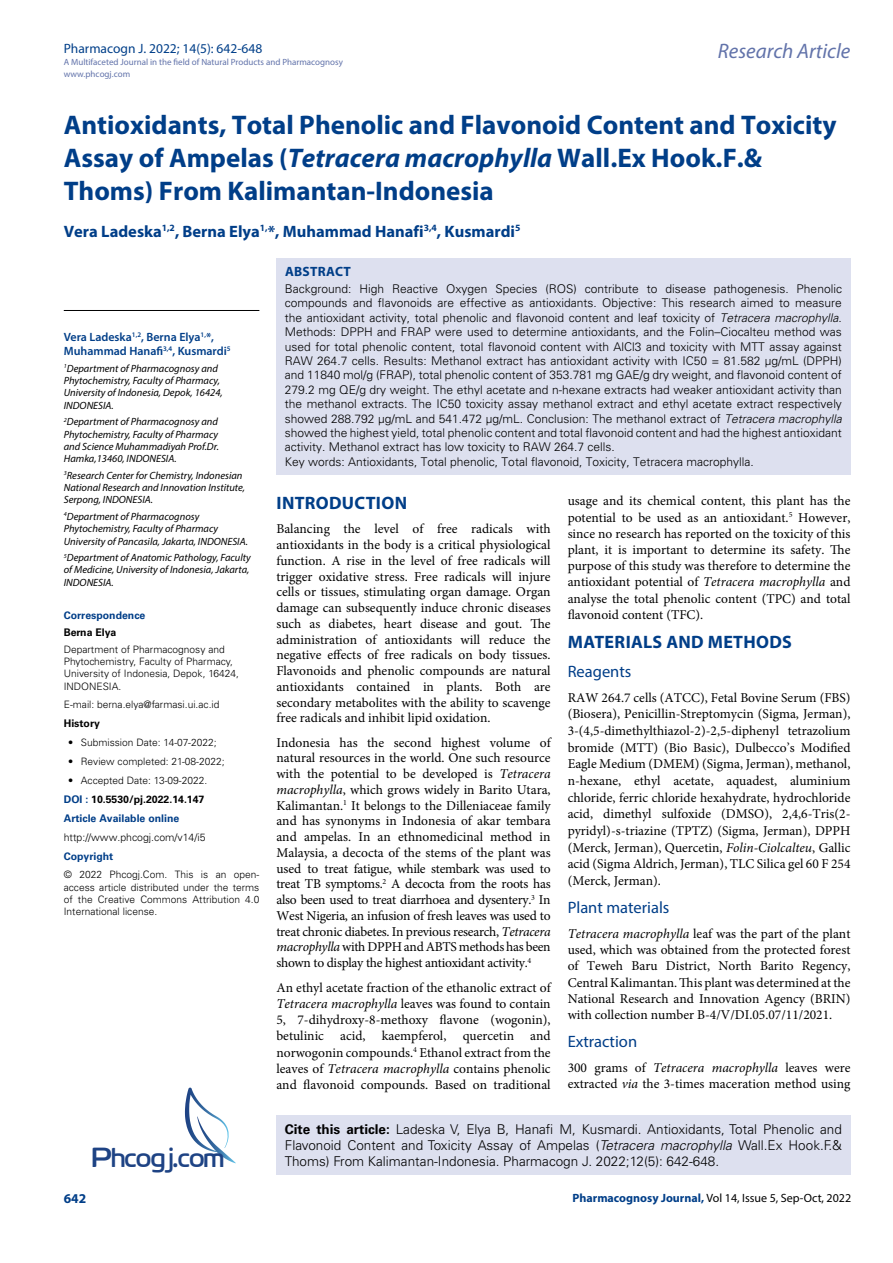
<style>
.page{position:relative;width:893px;height:1263px;background:#fff}
.page>*{position:absolute;margin:0;border:0;box-sizing:border-box;transform-origin:0 0}
.t1{font:27.6px "Cloud World";color:#1e4384}
.t2{font:700 27px/33px "Myriad Pro";color:#003e88}
.t3{font:italic 21px "Myriad Pro";color:#6273aa}
.t4{font:700 18px "Myriad Pro";letter-spacing:.02em;color:#003e88}
.t5{font:700 16.5px "Myriad Pro";color:#003e88}
.t6{font:16.5px "Myriad Pro";color:#003e88}
.t7{font:13.5px/15.8px "Minion Pro";color:#000;text-align:justify}
.t8{font:300 13.5px/16.2px "Univers LT Std";color:#000}
.t9{font:13.5px "Myriad Pro";color:#003f89}
.t10{font:700 13.5px "Myriad Pro";letter-spacing:.02em;color:#003e88}
.t11{font:300 12px/14.4px "Univers LT Std";color:#000}
.t12{font:600 12px/14.4px "Myriad Pro";color:#003e88}
.t13{font:12px "Myriad Pro";color:#000}
.t14{font:italic 10.5px/12.3px "Myriad Pro";color:#000}
.t15{font:700 10.5px/18.9px "Univers LT Std";color:#003e88}
.t16{font:300 10.5px "Univers LT Std";color:#000}
.t17{font:700 10.5px "Univers LT Std";color:#000}
.t18{font:300 10.2px/12.3px "Univers LT Std";color:#000}
.t19{font:9px/12px "Myriad Pro";color:#6273aa}
.s1{font-style:italic}
.s2{color:#000}
.s3{font-weight:700}
.s4{font-weight:700;color:#003e88}
</style>
<div class="page">
<div style="left:276px;top:1115px;width:574px;height:60px;background:#dde0ef"></div>
<svg style="left:185px;top:1087px;width:51px;height:76px"></svg>
<div style="left:276px;top:258px;width:574px;height:216px;background:#dde0ef"></div>
<hr style="left:64px;top:310px;width:195px;height:1px;background:#000">
<p class="t9" style="left:64px;top:40px;width:200px">Pharmacogn J. 2022; 14(5): 642-648</p>
<p class="t19" style="left:64px;top:55px;width:281px">A Multifaceted Journal in the field of Natural Products and Pharmacognosy www.phcogj.com</p>
<h3 class="t3" style="left:718px;top:38px;width:134px">Research Article</h3>
<h2 class="t2" style="left:64px;top:108px;width:774px">Antioxidants, Total Phenolic and Flavonoid Content and Toxicity<br>Assay of Ampelas (<span class="s1">Tetracera macrophylla</span> Wall.Ex Hook.F.&amp;<br>Thoms) From Kalimantan-Indonesia</h2>
<p class="t5" style="left:64px;top:220px;width:458px">Vera Ladeska<sup>1,2</sup>, Berna Elya<sup>1,</sup>*, Muhammad Hanafi<sup>3,4</sup>, Kusmardi<sup>5</sup></p>
<p class="t12" style="left:64px;top:329px;width:168px">Vera Ladeska<sup>1,2</sup>, Berna Elya<sup>1,</sup>*,<br>Muhammad Hanafi<sup>3,4</sup>, Kusmardi<sup>5</sup></p>
<p class="t14" style="left:64px;top:362px;width:161px"><sup>1</sup>Department of Pharmacognosy and<br>Phytochemistry, Faculty of Pharmacy,<br>University of Indonesia, Depok, 16424,<br>INDONESIA.</p>
<p class="t14" style="left:64px;top:415px;width:157px;text-align:justify"><sup>2</sup>Department of Pharmacognosy and Phytochemistry, Faculty of Pharmacy and Science Muhammadiyah Prof.Dr.<br>Hamka,13460, INDONESIA.</p>
<p class="t14" style="left:64px;top:469px;width:183px"><sup>3</sup>Research Center for Chemistry, Indonesian<br>National Research and Innovation Institute,<br>Serpong, INDONESIA.</p>
<p class="t14" style="left:64px;top:510px;width:186px"><sup>4</sup>Department of Pharmacognosy<br>Phytochemistry, Faculty of Pharmacy<br>University of Pancasila, Jakarta, INDONESIA.</p>
<p class="t14" style="left:64px;top:551px;width:189px"><sup>5</sup>Department of Anatomic Pathology, Faculty of Medicine, University of Indonesia, Jakarta,<br>INDONESIA.</p>
<p class="t15" style="left:64px;top:606px;width:83px">Correspondence</p>
<p class="t17" style="left:64px;top:626px;width:54px">Berna Elya</p>
<p class="t18" style="left:64px;top:643px;width:177px">Department of Pharmacognosy and<br>Phytochemistry, Faculty of Pharmacy,<br>University of Indonesia, Depok, 16424,<br>INDONESIA.</p>
<p class="t18" style="left:64px;top:699px;width:157px">E-mail: berna.elya@farmasi.ui.ac.id</p>
<p class="t17" style="left:64px;top:717px;width:38px">History</p>
<p class="t18" style="left:68px;top:736px;width:150px">• Submission Date: 14-07-2022;</p>
<p class="t18" style="left:68px;top:755px;width:158px">• Review completed: 21-08-2022;</p>
<p class="t18" style="left:68px;top:774px;width:141px">• Accepted Date: 13-09-2022.</p>
<p class="t15" style="left:64px;top:790px;width:142px">DOI : <span class="s2">10.5530/pj.2022.14.147<br></span>Article Available online</p>
<p class="t16" style="left:64px;top:831px;width:143px">http://www.phcogj.com/v14/i5</p>
<p class="t15" style="left:64px;top:846px;width:51px">Copyright</p>
<p class="t18" style="left:64px;top:868px;width:197px;text-align:justify">© 2022 Phcogj.Com. This is an open&shy;access article distributed under the terms of the Creative Commons Attribution 4.0<br>International license.</p>
<p class="t10" style="left:285px;top:263px;width:67px">ABSTRACT</p>
<p class="t11" style="left:285px;top:281px;width:559px">Background: High Reactive Oxygen Species (ROS) contribute to disease pathogenesis. Phenolic compounds and flavonoids are effective as antioxidants. Objective: This research aimed to measure the antioxidant activity, total phenolic and flavonoid content and leaf toxicity of <span class="s1">Tetracera macrophylla</span>.<br>Methods: DPPH and FRAP were used to determine antioxidants, and the Folin–Ciocalteu method was used for total phenolic content, total flavonoid content with AlCl3 and toxicity with MTT assay against RAW 264.7 cells. Results: Methanol extract has antioxidant activity with IC50 = 81.582 µg/mL (DPPH) and 11840 mol/g (FRAP), total phenolic content of 353.781 mg GAE/g dry weight, and flavonoid content of 279.2 mg QE/g dry weight. The ethyl acetate and n-hexane extracts had weaker antioxidant activity than the methanol extracts. The IC50 toxicity assay methanol extract and ethyl acetate extract respectively showed 288.792 µg/mL and 541.472 µg/mL. Conclusion: The methanol extract of <span class="s1">Tetracera macrophylla </span>showed the highest yield, total phenolic content and total flavonoid content and had the highest antioxidant activity. Methanol extract has low toxicity to RAW 264.7 cells.<br>Key words: Antioxidants, Total phenolic, Total flavonoid, Toxicity, Tetracera macrophylla.</p>
<h3 class="t4" style="left:277px;top:491px;width:132px">INTRODUCTION</h3>
<p class="t7" style="left:276px;top:521px;width:276px">Balancing the level of free radicals with antioxidants in the body is a critical physiological function. A rise in the level of free radicals will trigger oxidative stress. Free radicals will injure cells or tissues, stimulating organ damage. Organ damage can subsequently induce chronic diseases such as diabetes, heart disease and gout. The administration of antioxidants will reduce the negative effects of free radicals on body tissues.<br>Flavonoids and phenolic compounds are natural antioxidants contained in plants. Both are secondary metabolites with the ability to scavenge free radicals and inhibit lipid oxidation.</p>
<p class="t7" style="left:276px;top:734px;width:276px">Indonesia has the second highest volume of natural resources in the world. One such resource with the potential to be developed is <span class="s1">Tetracera macrophylla</span>, which grows widely in Barito Utara, Kalimantan.<sup>1</sup> It belongs to the Dilleniaceae family and has synonyms in Indonesia of akar tembara and ampelas. In an ethnomedicinal method in Malaysia, a decocta of the stems of the plant was used to treat fatigue, while stembark was used to treat TB symptoms.<sup>2</sup> A decocta from the roots has also been used to treat diarrhoea and dysentery.<sup>3</sup> In West Nigeria, an infusion of fresh leaves was used to treat chronic diabetes. In previous research, <span class="s1">Tetracera macrophylla</span> with DPPH and ABTS methods has been shown to display the highest antioxidant activity.<sup>4</sup></p>
<p class="t7" style="left:276px;top:979px;width:276px;line-height:16.2px">An ethyl acetate fraction of the ethanolic extract of <span class="s1">Tetracera macrophylla</span> leaves was found to contain 5, 7-dihydroxy-8-methoxy flavone (wogonin), betulinic acid, kaempferol, quercetin and norwogonin compounds.<sup>4</sup> Ethanol extract from the leaves of <span class="s1">Tetracera macrophylla</span> contains phenolic and flavonoid compounds. Based on traditional</p>
<p class="t7" style="left:568px;top:493px;width:284px;line-height:16.2px">usage and its chemical content, this plant has the potential to be used as an antioxidant.<sup>5</sup> However, since no research has reported on the toxicity of this plant, it is important to determine its safety. The purpose of this study was therefore to determine the antioxidant potential of <span class="s1">Tetracera macrophylla</span> and analyse the total phenolic content (TPC) and total flavonoid content (TFC).</p>
<h3 class="t4" style="left:568px;top:630px;width:226px">MATERIALS AND METHODS</h3>
<p class="t6" style="left:568px;top:661px;width:65px">Reagents</p>
<p class="t7" style="left:568px;top:689px;width:284px;line-height:16.6px">RAW 264.7 cells (ATCC), Fetal Bovine Serum (FBS) (Biosera), Penicillin-Streptomycin (Sigma, Jerman), 3-(4,5-dimethylthiazol-2)-2,5-diphenyl tetrazolium bromide (MTT) (Bio Basic), Dulbecco’s Modified Eagle Medium (DMEM) (Sigma, Jerman), methanol, n-hexane, ethyl acetate, aquadest, aluminium chloride, ferric chloride hexahydrate, hydrochloride acid, dimethyl sulfoxide (DMSO), 2,4,6-Tris(2- pyridyl)-s-triazine (TPTZ) (Sigma, Jerman), DPPH (Merck, Jerman), Quercetin, <span class="s1">Folin-Ciolcalteu</span>, Gallic acid (Sigma Aldrich, Jerman), TLC Silica gel 60 F 254 (Merck, Jerman).</p>
<p class="t6" style="left:568px;top:897px;width:103px">Plant materials</p>
<p class="t7" style="left:568px;top:925px;width:284px;line-height:16.2px"><span class="s1">Tetracera macrophylla</span> leaf was the part of the plant used, which was obtained from the protected forest of Teweh Baru District, North Barito Regency, Central Kalimantan. This plant was determined at the National Research and Innovation Agency (BRIN) with collection number B-4/V/DI.05.07/11/2021.</p>
<p class="t6" style="left:568px;top:1031px;width:71px">Extraction</p>
<p class="t7" style="left:568px;top:1059px;width:284px;line-height:16.2px">300 grams of <span class="s1">Tetracera macrophylla</span> leaves were extracted <span class="s1">via</span> the 3-times maceration method using</p>
<p class="t8" style="left:285px;top:1121px;width:559px"><span class="s3">Cite this article:</span> Ladeska V, Elya B, Hanafi M, Kusmardi. Antioxidants, Total Phenolic and<br>Flavonoid Content and Toxicity Assay of Ampelas (<span class="s1">Tetracera macrophylla</span> Wall.Ex Hook.F.&amp;</p>
<h1 class="t1" style="left:92px;top:1136px;width:134px">Phcogj.com</h1>
<p class="t8" style="left:285px;top:1153px;width:436px">Thoms) From Kalimantan-Indonesia. Pharmacogn J. 2022;12(5): 642-648.</p>
<p class="t13" style="left:572px;top:1190px;width:280px"><span class="s4">Pharmacognosy Journal,</span> Vol 14, Issue 5, Sep-Oct, 2022</p>
<p class="t10" style="left:64px;top:1190px;width:24px">642</p>
</div>
